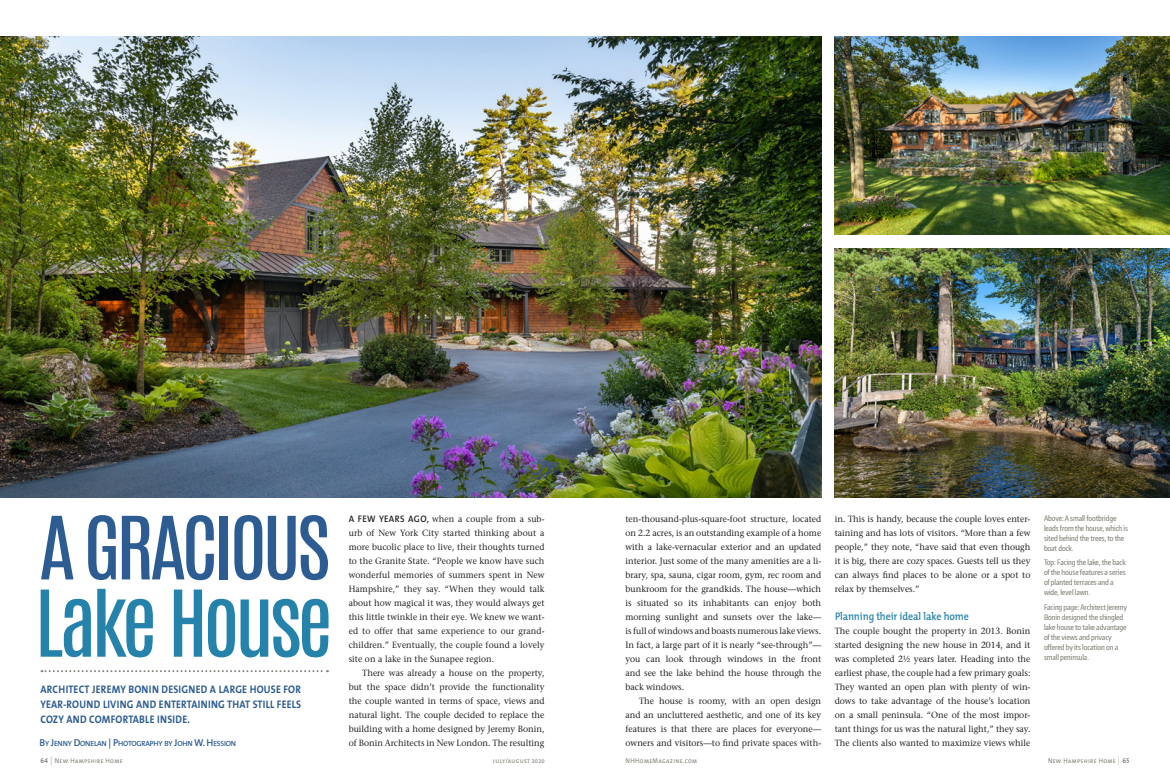
<style>
.page{position:relative;width:1170px;height:783px;background:#fff}
.page>*{position:absolute;margin:0;border:0;box-sizing:border-box;transform-origin:0 0}
.t1{font:78.1px "Antonio";letter-spacing:-.06em;color:#2582ab;scale:1.06 1}
.t2{font:74px "Antonio";letter-spacing:-.06em;color:#2c5c92;scale:1.11 1}
.DEK{font:11px/15px "The Mix Bold Caps";letter-spacing:.02em;color:#2c5c92;text-align:justify;scale:.9 1}
.feature_Subhead{font:600 11px "The Mix";letter-spacing:-.01em;color:#2582ab;scale:.91 1}
.feature_Text__2nd_pa{font:9px/14px "Stone Serif";color:#231f20;text-align:justify;scale:.95 1}
.feature_Text__1st_pa{font:9px/14px "Stone Serif";letter-spacing:.005em;color:#231f20;text-align:justify;scale:.94 1}
.feature_Text__1st_pa-2{font:9px/14px "Stone Serif";letter-spacing:.005em;color:#231f20;text-align:justify;scale:.95 1}
.Photo_caption__color{font:500 7.5px/10px "Encode Sans Compressed";letter-spacing:-.01em;color:#818178}
.Feature_Byline{font:7.5px "The Mix Semi Bold Caps";letter-spacing:-.025em;color:#2c5c92}
.t3{font:7px "The Mix Caps";letter-spacing:.05em;color:#818178;scale:.9 1}
.s1{font-size:10px}
.s2{font-family:"The Mix Semi Bold Caps";font-size:9.5px}
.s3{font-family:"The Mix Bold Caps"}
.s4{font-family:"The Mix Extra Light Caps";font-size:9px}
.s5{font-family:"The Mix Semi Bold Caps";font-size:5.4px}
</style>
<div class="page">
<img style="left:0;top:36px;width:821px;height:461px">
<img style="left:835px;top:248px;width:335px;height:249px">
<svg style="left:42px;top:670px;width:286px;height:2px"></svg>
<img style="left:835px;top:36px;width:335px;height:199px">
<p class="t2" style="left:38px;top:493px;width:265px">A GRACIOUS</p>
<p class="t1" style="left:35px;top:566px;width:283px">Lake House</p>
<p class="DEK" style="left:40px;top:682px;width:291px">ARCHITECT JEREMY BONIN DESIGNED A LARGE HOUSE FOR YEAR-ROUND LIVING AND ENTERTAINING THAT STILL FEELS COZY AND COMFORTABLE INSIDE.</p>
<p class="Feature_Byline" style="left:40px;top:737px;width:198px"><span class="s1">B</span>Y <span class="s1">J</span>ENNY <span class="s1">D</span>ONELAN <span class="s1">| P</span>HOTOGRAPHY BY <span class="s1">J</span>OHN <span class="s1">W. H</span> ESSION</p>
<p class="feature_Text__1st_pa" style="left:349px;top:512px;width:210px"><span class="s2">A FEW YEARS AGO,</span> when a couple from a sub&shy;urb of New York City started thinking about a more bucolic place to live, their thoughts turned to the Granite State. “People we know have such wonderful memories of summers spent in New Hampshire,” they say. “When they would talk about how magical it was, they would always get this little twinkle in their eye. We knew we want&shy;ed to offer that same experience to our grand&shy;children.” Eventually, the couple found a lovely site on a lake in the Sunapee region.</p>
<p class="feature_Text__2nd_pa" style="left:349px;top:666px;width:208px;text-indent:14px">There was already a house on the property, but the space didn’t provide the functionality the couple wanted in terms of space, views and natural light. The couple decided to replace the building with a home designed by Jeremy Bonin, of Bonin Architects in New London. The resulting</p>
<p class="feature_Text__2nd_pa" style="left:626px;top:512px;width:208px">ten-thousand-plus-square-foot structure, located on 2.2 acres, is an outstanding example of a home with a lake-vernacular exterior and an updated interior. Just some of the many amenities are a li&shy;brary, spa, sauna, cigar room, gym, rec room and bunkroom for the grandkids. The house—which is situated so its inhabitants can enjoy both morning sunlight and sunsets over the lake— is full of windows and boasts numerous lake views.<br>In fact, a large part of it is nearly “see-through”— you can look through windows in the front and see the lake behind the house through the back windows.</p>
<p class="feature_Text__2nd_pa" style="left:626px;top:694px;width:208px;text-indent:14px">The house is roomy, with an open design and an uncluttered aesthetic, and one of its key features is that there are places for everyone— owners and visitors—to find private spaces with-</p>
<p class="feature_Text__2nd_pa" style="left:835px;top:512px;width:208px">in. This is handy, because the couple loves enter&shy;taining and has lots of visitors. “More than a few people,” they note, “have said that even though it is big, there are cozy spaces. Guests tell us they can always find places to be alone or a spot to relax by themselves.”</p>
<p class="feature_Subhead" style="left:835px;top:607px;width:149px">Planning their ideal lake home</p>
<p class="feature_Text__1st_pa-2" style="left:835px;top:624px;width:208px">The couple bought the property in 2013. Bonin started designing the new house in 2014, and it was completed 2½ years later. Heading into the earliest phase, the couple had a few primary goals:<br>They wanted an open plan with plenty of win&shy;dows to take advantage of the house’s location on a small peninsula. “One of the most impor&shy;tant things for us was the natural light,” they say.<br>The clients also wanted to maximize views while</p>
<p class="Photo_caption__color" style="left:1044px;top:513px;width:85px">Above: A small footbridge leads from the house, which is sited behind the trees, to the boat dock.</p>
<p class="Photo_caption__color" style="left:1044px;top:557px;width:83px">Top: Facing the lake, the back of the house features a series of planted terraces and a wide, level lawn.</p>
<p class="Photo_caption__color" style="left:1044px;top:602px;width:85px">Facing page: Architect Jeremy<br>Bonin designed the shingled lake house to take advantage of the views and privacy offered by its location on a small peninsula.</p>
<p class="t3" style="left:40px;top:755px;width:93px"><span class="s3">64</span> <span class="s4">|</span> New Hampshire Home</p>
<p class="t3" style="left:493px;top:755px;width:59px">july/august <span class="s5">2020</span></p>
<p class="t3" style="left:626px;top:755px;width:81px">NHHomeMagazine.com</p>
<p class="t3" style="left:1048px;top:755px;width:92px">New Hampshire Home <span class="s4">|</span> <span class="s3">65</span></p>
</div>
